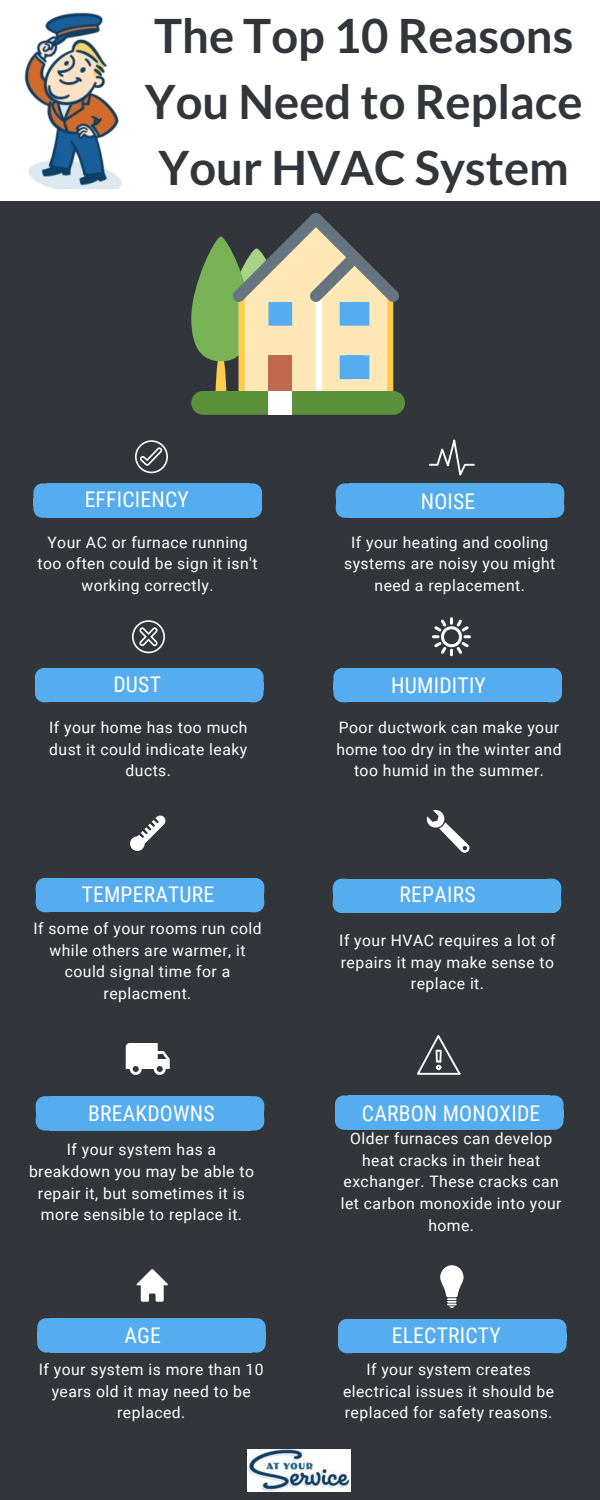
<style>
.page{position:relative;width:600px;height:1500px;background:#32363b}
.page>*{position:absolute;margin:0;border:0;box-sizing:border-box;transform-origin:0 0}
.t1{font:700 47.2px/66px "Lato";color:#32363b}
.t2{font:21.6px "Roboto Condensed";letter-spacing:.01em;color:#fff}
.t3{font:15.7px/21.8px "Roboto";letter-spacing:.03em;color:#fff;text-align:center}
</style>
<div class="page">
<svg style="left:251px;top:1096px;width:13px;height:14px"></svg>
<div style="left:250px;top:1110px;width:14px;height:8px;background:#55acee"></div>
<div style="left:44px;top:1110px;width:216px;height:8px;background:#55acee"></div>
<div style="left:49px;top:1096px;width:202px;height:15px;background:#55acee"></div>
<svg style="left:36px;top:1096px;width:13px;height:14px"></svg>
<div style="left:36px;top:1110px;width:14px;height:8px;background:#55acee"></div>
<div style="left:49px;top:1118px;width:202px;height:13px;background:#55acee"></div>
<svg style="left:36px;top:1118px;width:13px;height:13px"></svg>
<svg style="left:251px;top:1118px;width:13px;height:13px"></svg>
<svg style="left:249px;top:483px;width:13px;height:15px"></svg>
<div style="left:248px;top:498px;width:14px;height:7px;background:#55acee"></div>
<div style="left:42px;top:497px;width:216px;height:9px;background:#55acee"></div>
<div style="left:47px;top:483px;width:202px;height:15px;background:#55acee"></div>
<svg style="left:33px;top:483px;width:14px;height:15px"></svg>
<div style="left:33px;top:498px;width:14px;height:7px;background:#55acee"></div>
<div style="left:47px;top:505px;width:202px;height:13px;background:#55acee"></div>
<svg style="left:33px;top:505px;width:14px;height:13px"></svg>
<svg style="left:249px;top:505px;width:13px;height:13px"></svg>
<svg style="left:251px;top:878px;width:13px;height:14px"></svg>
<div style="left:250px;top:892px;width:14px;height:8px;background:#55acee"></div>
<div style="left:44px;top:892px;width:216px;height:8px;background:#55acee"></div>
<div style="left:49px;top:878px;width:202px;height:15px;background:#55acee"></div>
<svg style="left:36px;top:878px;width:13px;height:14px"></svg>
<div style="left:36px;top:892px;width:14px;height:8px;background:#55acee"></div>
<div style="left:49px;top:899px;width:202px;height:13px;background:#55acee"></div>
<svg style="left:36px;top:900px;width:13px;height:12px"></svg>
<svg style="left:251px;top:900px;width:13px;height:12px"></svg>
<svg style="left:135px;top:440px;width:33px;height:33px"></svg>
<svg style="left:250px;top:668px;width:14px;height:14px"></svg>
<div style="left:250px;top:682px;width:14px;height:8px;background:#55acee"></div>
<div style="left:44px;top:682px;width:215px;height:8px;background:#55acee"></div>
<div style="left:48px;top:668px;width:202px;height:15px;background:#55acee"></div>
<svg style="left:35px;top:668px;width:13px;height:14px"></svg>
<div style="left:35px;top:682px;width:14px;height:8px;background:#55acee"></div>
<div style="left:48px;top:689px;width:202px;height:13px;background:#55acee"></div>
<svg style="left:35px;top:690px;width:13px;height:12px"></svg>
<svg style="left:250px;top:690px;width:14px;height:12px"></svg>
<svg style="left:252px;top:1318px;width:14px;height:14px"></svg>
<div style="left:252px;top:1332px;width:14px;height:8px;background:#55acee"></div>
<div style="left:46px;top:1332px;width:216px;height:8px;background:#55acee"></div>
<div style="left:51px;top:1318px;width:201px;height:15px;background:#55acee"></div>
<svg style="left:37px;top:1318px;width:14px;height:14px"></svg>
<div style="left:37px;top:1332px;width:14px;height:8px;background:#55acee"></div>
<div style="left:51px;top:1340px;width:201px;height:13px;background:#55acee"></div>
<svg style="left:37px;top:1340px;width:14px;height:13px"></svg>
<svg style="left:252px;top:1340px;width:14px;height:13px"></svg>
<div style="left:0;top:0;width:600px;height:201px;background:#fff"></div>
<svg style="left:132px;top:620px;width:33px;height:33px"></svg>
<svg style="left:553px;top:1319px;width:14px;height:14px"></svg>
<div style="left:553px;top:1333px;width:14px;height:8px;background:#55acee"></div>
<div style="left:347px;top:1333px;width:215px;height:8px;background:#55acee"></div>
<div style="left:351px;top:1319px;width:202px;height:15px;background:#55acee"></div>
<svg style="left:338px;top:1319px;width:13px;height:14px"></svg>
<div style="left:338px;top:1333px;width:14px;height:8px;background:#55acee"></div>
<div style="left:351px;top:1340px;width:202px;height:13px;background:#55acee"></div>
<svg style="left:338px;top:1341px;width:13px;height:12px"></svg>
<svg style="left:553px;top:1341px;width:14px;height:12px"></svg>
<svg style="left:550px;top:1095px;width:14px;height:15px"></svg>
<div style="left:550px;top:1110px;width:14px;height:7px;background:#55acee"></div>
<div style="left:344px;top:1109px;width:215px;height:9px;background:#55acee"></div>
<div style="left:348px;top:1095px;width:202px;height:15px;background:#55acee"></div>
<svg style="left:335px;top:1095px;width:13px;height:15px"></svg>
<div style="left:335px;top:1110px;width:14px;height:7px;background:#55acee"></div>
<div style="left:348px;top:1117px;width:202px;height:13px;background:#55acee"></div>
<svg style="left:335px;top:1117px;width:13px;height:13px"></svg>
<svg style="left:550px;top:1117px;width:14px;height:13px"></svg>
<svg style="left:551px;top:483px;width:13px;height:15px"></svg>
<div style="left:550px;top:498px;width:14px;height:7px;background:#55acee"></div>
<div style="left:344px;top:497px;width:216px;height:9px;background:#55acee"></div>
<div style="left:349px;top:483px;width:202px;height:15px;background:#55acee"></div>
<svg style="left:336px;top:483px;width:13px;height:15px"></svg>
<div style="left:336px;top:498px;width:14px;height:7px;background:#55acee"></div>
<div style="left:349px;top:505px;width:202px;height:13px;background:#55acee"></div>
<svg style="left:336px;top:505px;width:13px;height:13px"></svg>
<svg style="left:551px;top:505px;width:13px;height:13px"></svg>
<svg style="left:548px;top:879px;width:13px;height:14px"></svg>
<div style="left:547px;top:893px;width:14px;height:8px;background:#55acee"></div>
<div style="left:341px;top:893px;width:216px;height:8px;background:#55acee"></div>
<div style="left:346px;top:879px;width:202px;height:14px;background:#55acee"></div>
<svg style="left:333px;top:879px;width:13px;height:14px"></svg>
<div style="left:333px;top:893px;width:14px;height:8px;background:#55acee"></div>
<div style="left:346px;top:900px;width:202px;height:13px;background:#55acee"></div>
<svg style="left:333px;top:901px;width:13px;height:12px"></svg>
<svg style="left:548px;top:901px;width:13px;height:12px"></svg>
<svg style="left:549px;top:668px;width:13px;height:14px"></svg>
<div style="left:548px;top:682px;width:14px;height:8px;background:#55acee"></div>
<div style="left:342px;top:682px;width:216px;height:8px;background:#55acee"></div>
<div style="left:347px;top:668px;width:202px;height:15px;background:#55acee"></div>
<svg style="left:333px;top:668px;width:14px;height:14px"></svg>
<div style="left:333px;top:682px;width:14px;height:8px;background:#55acee"></div>
<div style="left:347px;top:689px;width:202px;height:13px;background:#55acee"></div>
<svg style="left:333px;top:690px;width:14px;height:12px"></svg>
<svg style="left:549px;top:690px;width:13px;height:12px"></svg>
<svg style="left:191px;top:213px;width:209px;height:183px"></svg>
<div style="left:191px;top:391px;width:214px;height:24px;background:#5c913b;border-radius:12px"></div>
<div style="left:268px;top:391px;width:24px;height:24px;background:#fff"></div>
<svg style="left:429px;top:440px;width:46px;height:36px"></svg>
<svg style="left:432px;top:617px;width:39px;height:39px"></svg>
<svg style="left:130px;top:815px;width:36px;height:36px"></svg>
<svg style="left:427px;top:810px;width:43px;height:43px"></svg>
<svg style="left:126px;top:1043px;width:44px;height:32px"></svg>
<svg style="left:417px;top:1035px;width:43px;height:40px"></svg>
<svg style="left:137px;top:1269px;width:31px;height:33px"></svg>
<svg style="left:440px;top:1265px;width:23px;height:43px"></svg>
<img style="left:248px;top:1450px;width:102px;height:42px">
<img style="left:24px;top:12px;width:98px;height:176px">
<h1 class="t1" style="left:145px;top:1px;width:439px">The Top 10 Reasons<br>You Need to Replace<br>Your HVAC System</h1>
<h2 class="t2" style="left:85px;top:487px;width:106px">EFFICIENCY</h2>
<h2 class="t2" style="left:421px;top:488px;width:56px">NOISE</h2>
<p class="t3" style="left:37px;top:531px;width:222px">Your AC or furnace running too often could be sign it isn't working correctly.</p>
<p class="t3" style="left:344px;top:531px;width:213px">If your heating and cooling systems are noisy you might need a replacement.</p>
<h2 class="t2" style="left:113px;top:672px;width:49px">DUST</h2>
<h2 class="t2" style="left:391px;top:673px;width:96px">HUMIDITIY</h2>
<p class="t3" style="left:49px;top:716px;width:200px">If your home has too much dust it could indicate leaky ducts.</p>
<p class="t3" style="left:336px;top:716px;width:227px">Poor ductwork can make your home too dry in the winter and too humid in the summer.</p>
<h2 class="t2" style="left:82px;top:881px;width:134px">TEMPERATURE</h2>
<h2 class="t2" style="left:400px;top:881px;width:77px">REPAIRS</h2>
<p class="t3" style="left:33px;top:917px;width:230px">If some of your rooms run cold while others are warmer, it could signal time for a replacment.</p>
<p class="t3" style="left:339px;top:929px;width:218px">If your HVAC requires a lot of repairs it may make sense to replace it.</p>
<h2 class="t2" style="left:88px;top:1100px;width:128px">BREAKDOWNS</h2>
<h2 class="t2" style="left:362px;top:1100px;width:180px">CARBON MONOXIDE</h2>
<p class="t3" style="left:29px;top:1139px;width:227px">If your system has a breakdown you may be able to repair it, but sometimes it is more sensible to replace it.</p>
<p class="t3" style="left:341px;top:1127px;width:222px">Older furnaces can develop heat cracks in their heat exchanger. These cracks can let carbon monoxide into your home.</p>
<h2 class="t2" style="left:125px;top:1322px;width:38px">AGE</h2>
<h2 class="t2" style="left:392px;top:1322px;width:110px">ELECTRICTY</h2>
<p class="t3" style="left:39px;top:1358px;width:226px">If your system is more than 10 years old it may need to be replaced.</p>
<p class="t3" style="left:343px;top:1358px;width:213px">If your system creates electrical issues it should be replaced for safety reasons.</p>
</div>
